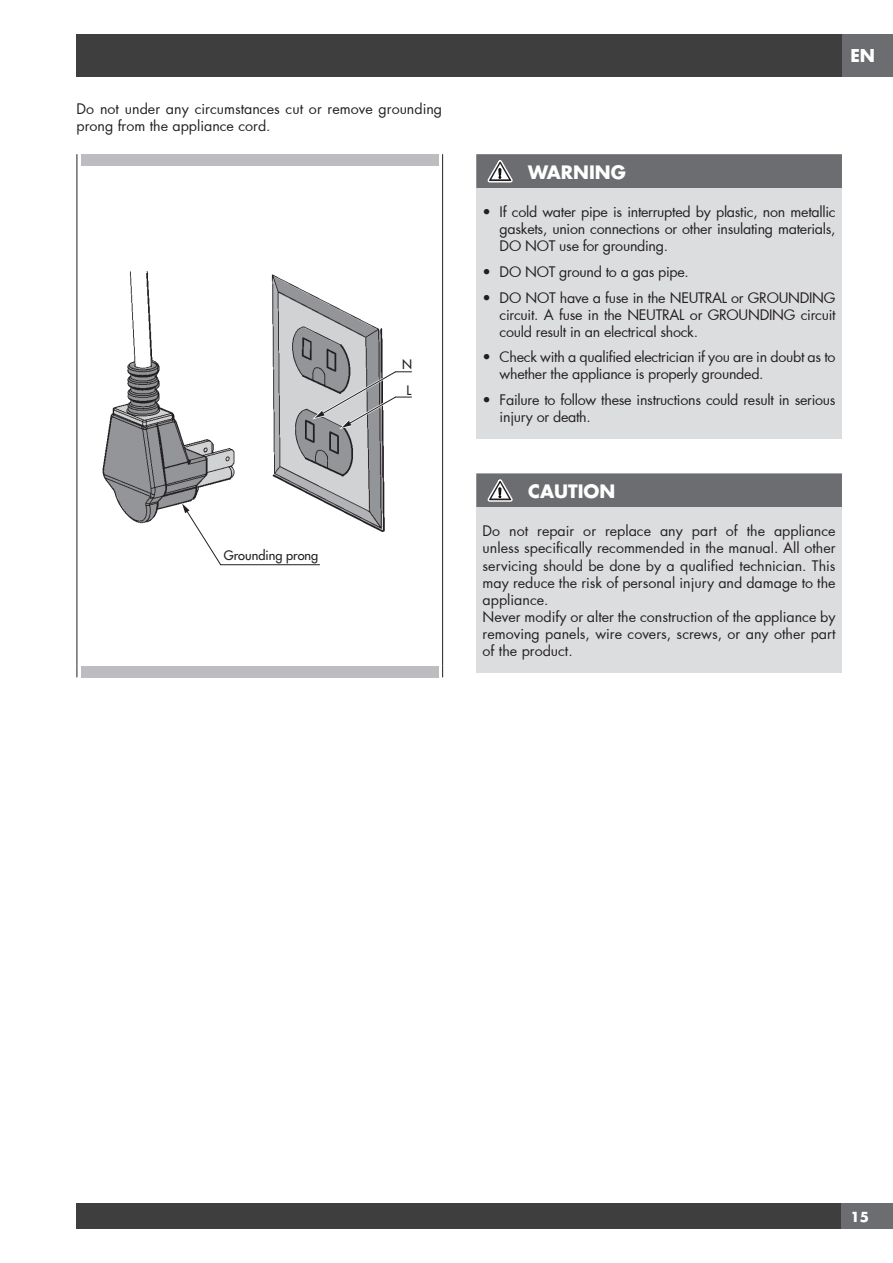
<style>
.page{position:relative;width:893px;height:1263px;background:#fff}
.page>*{position:absolute;margin:0;border:0;box-sizing:border-box;transform-origin:0 0}
.t1{font:700 18px "Futura Std";color:#fff}
.t2{font:700 17.25px "Futura Std";color:#fff}
.t3{font:14.25px/17.1px "Futura";color:#231f20}
.t4{font:14.25px/17.1px "Futura";letter-spacing:-.02em;color:#231f20}
.t5{font:700 13.5px "Futura Std";color:#fff}
.t6{font:12.75px/25.5px "Futura";color:#231f20;text-align:center}
</style>
<div class="page">
<div style="left:77px;top:34px;width:765px;height:43px;background:#3e3e3f"></div>
<div style="left:842px;top:34px;width:51px;height:43px;background:#6c6d70"></div>
<div style="left:77px;top:1203px;width:765px;height:26px;background:#3e3e3f"></div>
<div style="left:842px;top:1203px;width:51px;height:26px;background:#6c6d70"></div>
<svg style="left:77px;top:154px;width:1px;height:12px"></svg>
<svg style="left:442px;top:154px;width:1px;height:12px"></svg>
<hr style="left:77px;top:166px;width:1px;height:500px;background:#231f20">
<hr style="left:442px;top:166px;width:1px;height:500px;background:#231f20">
<div style="left:81px;top:154px;width:357px;height:12px;background:#bcbdc0"></div>
<img style="left:102px;top:271px;width:283px;height:261px">
<svg style="left:272px;top:276px;width:140px;height:255px"></svg>
<svg style="left:104px;top:361px;width:139px;height:205px"></svg>
<hr style="left:221px;top:564px;width:99px;height:1px;background:#231f20">
<div style="left:81px;top:666px;width:357px;height:11px;background:#bcbdc0"></div>
<div style="left:476px;top:188px;width:366px;height:251px;background:#dcdddf"></div>
<div style="left:476px;top:154px;width:366px;height:34px;background:#6c6d70"></div>
<div style="left:476px;top:507px;width:366px;height:166px;background:#dcdddf"></div>
<div style="left:476px;top:473px;width:366px;height:34px;background:#6c6d70"></div>
<p class="t3" style="left:77px;top:100px;width:367px">Do not under any circumstances cut or remove grounding prong from the appliance cord.</p>
<p class="t6" style="left:224px;top:542px;width:96px">Grounding prong</p>
<p class="t6" style="left:402px;top:352px;width:12px">N<br>L</p>
<p class="t2" style="left:850px;top:44px;width:26px">EN</p>
<p class="t1" style="left:528px;top:160px;width:99px">WARNING</p>
<p class="t3" style="left:500px;top:203px;width:337px;text-align:justify;text-indent:-17px">• If cold water pipe is interrupted by plastic, non metallic gaskets, union connections or other insulating materials, DO NOT use for grounding.</p>
<p class="t4" style="left:483px;top:263px;width:208px">• DO NOT ground to a gas pipe.</p>
<p class="t3" style="left:500px;top:289px;width:337px;text-align:justify;text-indent:-17px">• DO NOT have a fuse in the NEUTRAL or GROUNDING circuit. A fuse in the NEUTRAL or GROUNDING circuit could result in an electrical shock.</p>
<p class="t4" style="left:500px;top:348px;width:337px;text-indent:-17px">• Check with a qualified electrician if you are in doubt as to whether the appliance is properly grounded.</p>
<p class="t4" style="left:500px;top:391px;width:337px;text-indent:-17px">• Failure to follow these instructions could result in serious injury or death.</p>
<p class="t1" style="left:528px;top:479px;width:89px">CAUTION</p>
<p class="t3" style="left:483px;top:522px;width:354px">Do not repair or replace any part of the appliance unless specifically recommended in the manual. All other servicing should be done by a qualified technician. This may reduce the risk of personal injury and damage to the appliance.<br>Never modify or alter the construction of the appliance by removing panels, wire covers, screws, or any other part of the product.</p>
<p class="t5" style="left:850px;top:1208px;width:20px">15</p>
</div>
